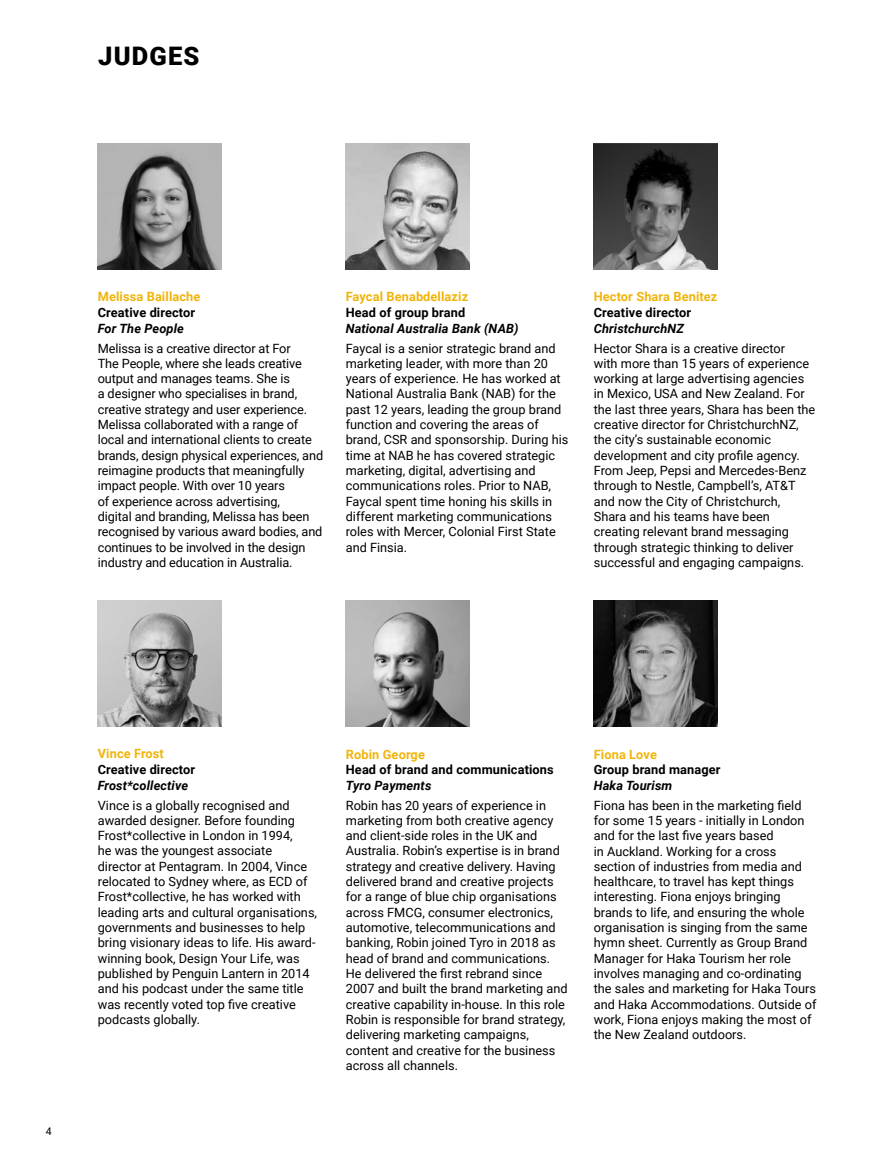
<style>
.page{position:relative;width:893px;height:1170px;background:#fff}
.page>*{position:absolute;margin:0;border:0;box-sizing:border-box;transform-origin:0 0}
.t1{font:900 25.5px "Roboto";letter-spacing:.045em;color:#000}
.t2{font:12.75px/15.3px "Roboto";color:#000}
.t3{font:700 12.75px "Roboto";letter-spacing:.01em;color:#000}
.t4{font:italic 700 12.75px "Roboto";letter-spacing:.01em;color:#000}
.t5{font:700 12.75px "Roboto";letter-spacing:.01em;color:#f1b40b}
.t6{font:10.5px "Roboto";color:#000}
</style>
<div class="page">
<img style="left:594px;top:144px;width:124px;height:126px">
<img style="left:594px;top:601px;width:124px;height:126px">
<img style="left:346px;top:144px;width:124px;height:126px">
<img style="left:98px;top:601px;width:124px;height:126px">
<img style="left:98px;top:144px;width:124px;height:126px">
<img style="left:346px;top:601px;width:124px;height:126px">
<h1 class="t1" style="left:98px;top:38px;width:103px">JUDGES</h1>
<p class="t5" style="left:98px;top:288px;width:104px">Melissa Baillache</p>
<p class="t3" style="left:98px;top:304px;width:99px">Creative director</p>
<p class="t4" style="left:98px;top:319px;width:88px">For The People</p>
<p class="t2" style="left:98px;top:340px;width:227px">Melissa is a creative director at For<br>The People, where she leads creative output and manages teams. She is<br>a designer who specialises in brand, creative strategy and user experience.<br>Melissa collaborated with a range of local and international clients to create brands, design physical experiences, and reimagine products that meaningfully impact people. With over 10 years<br>of experience across advertising,<br>digital and branding, Melissa has been recognised by various award bodies, and continues to be involved in the design industry and education in Australia.</p>
<p class="t5" style="left:346px;top:288px;width:124px">Faycal Benabdellaziz</p>
<p class="t3" style="left:346px;top:304px;width:121px">Head of group brand</p>
<p class="t4" style="left:346px;top:319px;width:174px">National Australia Bank (NAB)</p>
<p class="t2" style="left:346px;top:340px;width:224px">Faycal is a senior strategic brand and marketing leader, with more than 20 years of experience. He has worked at National Australia Bank (NAB) for the past 12 years, leading the group brand function and covering the areas of brand, CSR and sponsorship. During his time at NAB he has covered strategic marketing, digital, advertising and communications roles. Prior to NAB, Faycal spent time honing his skills in different marketing communications roles with Mercer, Colonial First State and Finsia.</p>
<p class="t5" style="left:594px;top:288px;width:125px">Hector Shara Benitez</p>
<p class="t3" style="left:594px;top:304px;width:99px">Creative director</p>
<p class="t4" style="left:594px;top:319px;width:92px">ChristchurchNZ</p>
<p class="t2" style="left:594px;top:340px;width:223px">Hector Shara is a creative director<br>with more than 15 years of experience working at large advertising agencies in Mexico, USA and New Zealand. For the last three years, Shara has been the creative director for ChristchurchNZ, the city’s sustainable economic development and city profile agency.<br>From Jeep, Pepsi and Mercedes-Benz through to Nestle, Campbell’s, AT&amp;T and now the City of Christchurch, Shara and his teams have been creating relevant brand messaging through strategic thinking to deliver successful and engaging campaigns.</p>
<p class="t6" style="left:46px;top:1123px;width:7px">4</p>
<p class="t5" style="left:98px;top:745px;width:68px">Vince Frost</p>
<p class="t3" style="left:98px;top:760px;width:99px">Creative director</p>
<p class="t4" style="left:98px;top:776px;width:92px">Frost*collective</p>
<p class="t2" style="left:98px;top:796px;width:221px">Vince is a globally recognised and awarded designer. Before founding Frost*collective in London in 1994,<br>he was the youngest associate director at Pentagram. In 2004, Vince relocated to Sydney where, as ECD of Frost*collective, he has worked with leading arts and cultural organisations, governments and businesses to help bring visionary ideas to life. His award&shy;winning book, Design Your Life, was published by Penguin Lantern in 2014 and his podcast under the same title was recently voted top five creative podcasts globally.</p>
<p class="t5" style="left:346px;top:745px;width:81px">Robin George</p>
<p class="t3" style="left:346px;top:760px;width:209px">Head of brand and communications</p>
<p class="t4" style="left:346px;top:776px;width:87px">Tyro Payments</p>
<p class="t2" style="left:346px;top:796px;width:223px">Robin has 20 years of experience in marketing from both creative agency and client-side roles in the UK and Australia. Robin’s expertise is in brand strategy and creative delivery. Having delivered brand and creative projects for a range of blue chip organisations across FMCG, consumer electronics, automotive, telecommunications and banking, Robin joined Tyro in 2018 as head of brand and communications.<br>He delivered the first rebrand since 2007 and built the brand marketing and creative capability in-house. In this role Robin is responsible for brand strategy, delivering marketing campaigns, content and creative for the business across all channels.</p>
<p class="t5" style="left:594px;top:745px;width:65px">Fiona Love</p>
<p class="t3" style="left:594px;top:760px;width:128px">Group brand manager</p>
<p class="t4" style="left:594px;top:776px;width:80px">Haka Tourism</p>
<p class="t2" style="left:594px;top:796px;width:224px">Fiona has been in the marketing field for some 15 years - initially in London and for the last five years based<br>in Auckland. Working for a cross section of industries from media and healthcare, to travel has kept things interesting. Fiona enjoys bringing brands to life, and ensuring the whole organisation is singing from the same hymn sheet. Currently as Group Brand Manager for Haka Tourism her role involves managing and co-ordinating the sales and marketing for Haka Tours and Haka Accommodations. Outside of work, Fiona enjoys making the most of the New Zealand outdoors.</p>
</div>
